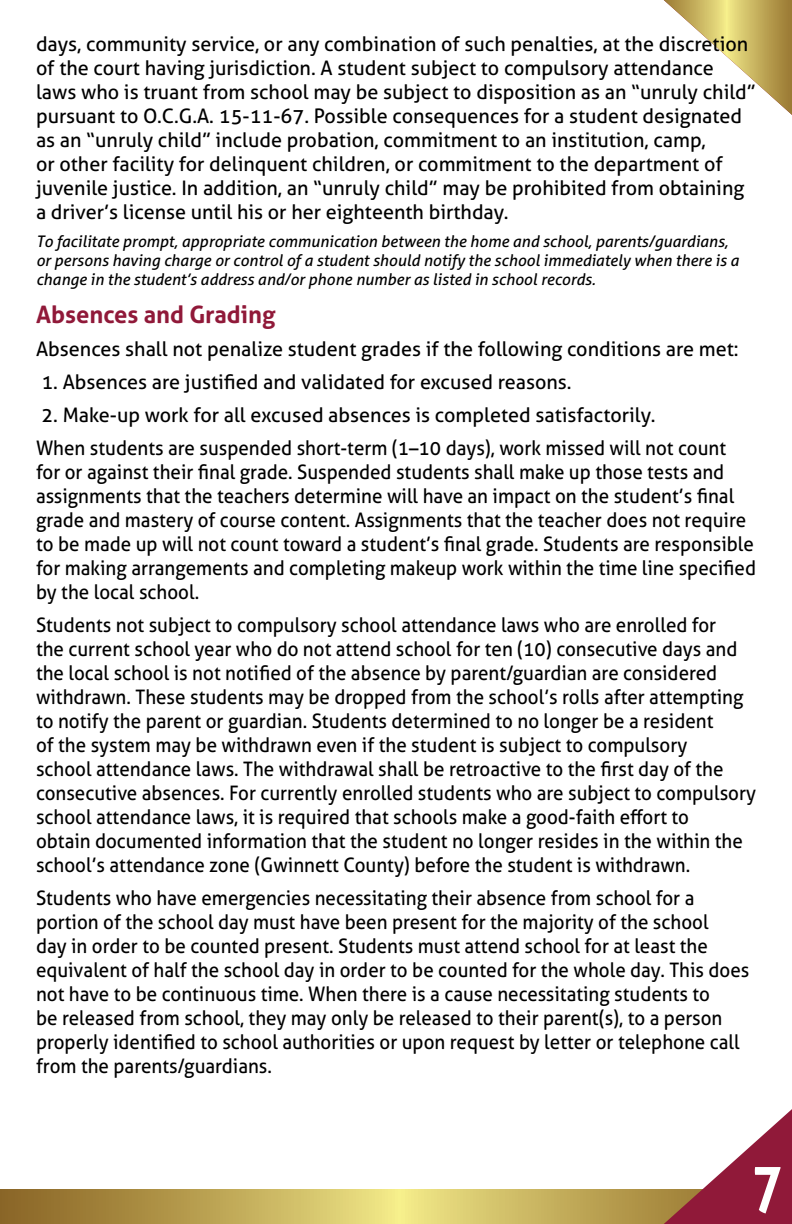
<style>
.page{position:relative;width:792px;height:1224px;background:#fff}
.page>*{position:absolute;margin:0;border:0;box-sizing:border-box;transform-origin:0 0}
.t1{font:700 64px "Aller";color:#fff;scale:.8 1}
.t2{font:700 24px "Aller";color:#901939}
.t3{font:20px/24px "Aller";color:#000;scale:.94 1}
.t4{font:20px/24px "Aller";color:#000}
.t5{font:italic 16px/19.2px "Aller";color:#000}
</style>
<div class="page">
<svg style="left:0;top:1190px;width:644px;height:34px;background:#c2ac5a"></svg>
<svg style="left:644px;top:1109px;width:148px;height:115px"></svg>
<svg style="left:664px;top:0;width:128px;height:115px"></svg>
<p class="t4" style="left:36px;top:32px;width:721px">days, community service, or any combination of such penalties, at the discretion of the court having jurisdiction. A student subject to compulsory attendance laws who is truant from school may be subject to disposition as an “unruly child” pursuant to O.C.G.A. 15-11-67. Possible consequences for a student designated as an “unruly child” include probation, commitment to an institution, camp,<br>or other facility for delinquent children, or commitment to the department of juvenile justice. In addition, an “unruly child” may be prohibited from obtaining a driver’s license until his or her eighteenth birthday.</p>
<p class="t5" style="left:36px;top:232px;width:704px">To facilitate prompt, appropriate communication between the home and school, parents/guardians, or persons having charge or control of a student should notify the school immediately when there is a change in the student’s address and/or phone number as listed in school records.</p>
<p class="t2" style="left:36px;top:300px;width:241px">Absences and Grading</p>
<p class="t4" style="left:36px;top:337px;width:704px">Absences shall not penalize student grades if the following conditions are met:</p>
<p class="t4" style="left:41px;top:370px;width:532px">1. Absences are justified and validated for excused reasons.</p>
<p class="t4" style="left:36px;top:399px;width:692px;line-height:33px">2. Make-up work for all excused absences is completed satisfactorily.<br>When students are suspended short-term (1–10 days), work missed will not count</p>
<p class="t3" style="left:36px;top:460px;width:767px">for or against their final grade. Suspended students shall make up those tests and assignments that the teachers determine will have an impact on the student’s final grade and mastery of course content. Assignments that the teacher does not require to be made up will not count toward a student’s final grade. Students are responsible for making arrangements and completing makeup work within the time line specified by the local school.</p>
<p class="t3" style="left:36px;top:613px;width:767px">Students not subject to compulsory school attendance laws who are enrolled for<br>the current school year who do not attend school for ten (10) consecutive days and the local school is not notified of the absence by parent/guardian are considered withdrawn. These students may be dropped from the school’s rolls after attempting to notify the parent or guardian. Students determined to no longer be a resident<br>of the system may be withdrawn even if the student is subject to compulsory<br>school attendance laws. The withdrawal shall be retroactive to the first day of the consecutive absences. For currently enrolled students who are subject to compulsory school attendance laws, it is required that schools make a good-faith effort to<br>obtain documented information that the student no longer resides in the within the school’s attendance zone (Gwinnett County) before the student is withdrawn.</p>
<p class="t3" style="left:36px;top:886px;width:760px">Students who have emergencies necessitating their absence from school for a portion of the school day must have been present for the majority of the school<br>day in order to be counted present. Students must attend school for at least the equivalent of half the school day in order to be counted for the whole day. This does not have to be continuous time. When there is a cause necessitating students to<br>be released from school, they may only be released to their parent(s), to a person properly identified to school authorities or upon request by letter or telephone call from the parents/guardians.</p>
<h1 class="t1" style="left:752px;top:1147px;width:40px">7</h1>
</div>
